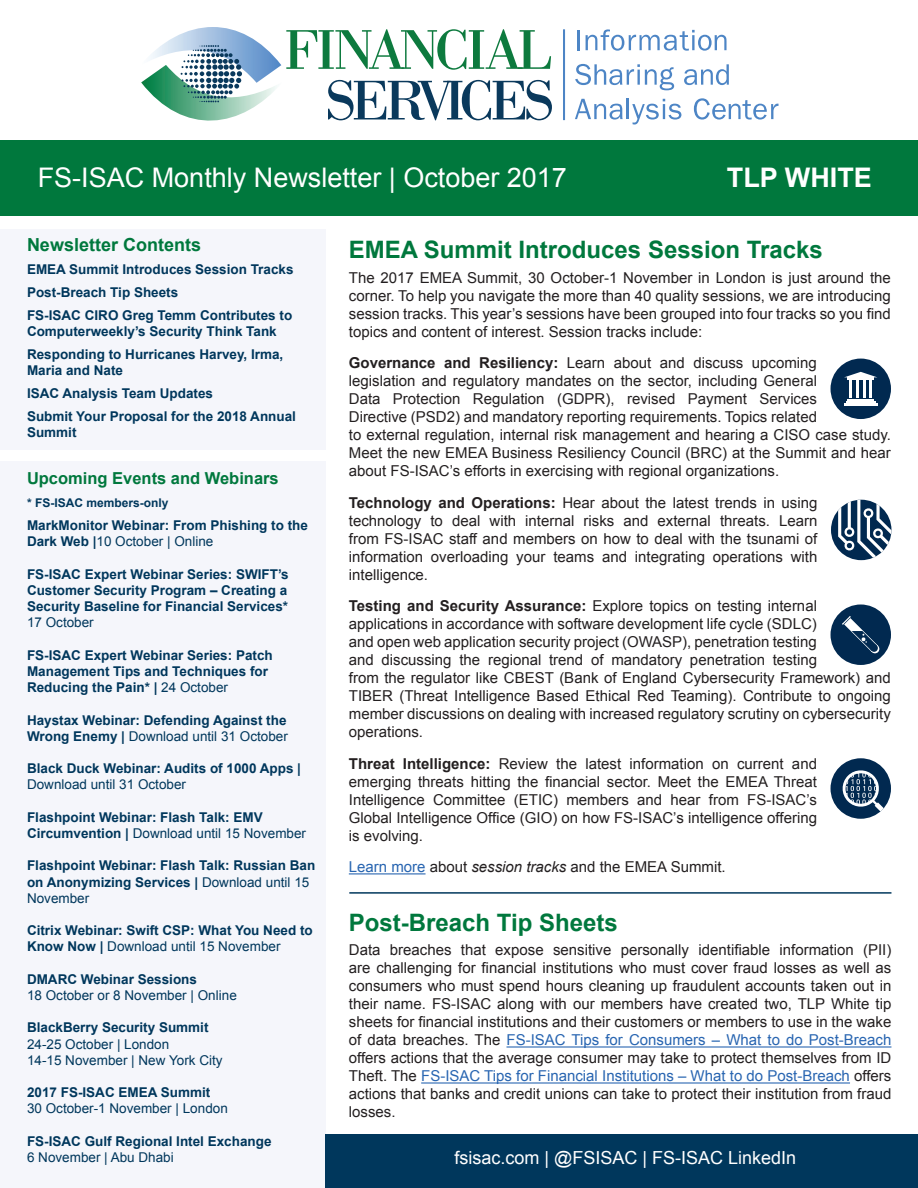
<style>
.page{position:relative;width:918px;height:1188px;background:#fff}
.page>*{position:absolute;margin:0;border:0;box-sizing:border-box;transform-origin:0 0}
.t1{font:27px "Arial";color:#fff}
.t2{font:700 27px "Arial";color:#fff}
.t3{font:700 24px "Arial";color:#00783d}
.t4{font:18px "Arial";color:#fff}
.t5{font:700 18px "Arial";color:#00783d}
.t6{font:700 16.5px "Arial";color:#00783d}
.t7{font:15px/18px "Arial";color:#231f20;text-align:justify}
.t8{font:700 13.5px/16.2px "Arial";color:#00375c}
.t9{font:13.5px/16.2px "Arial";color:#00375c}
.t10{font:700 12px "Arial";color:#00375c}
.s1{font-weight:400}
.s2{font-weight:700}
.s3{color:#2865b1}
.s4{font-style:italic}
</style>
<div class="page">
<svg style="left:141px;top:27px;width:411px;height:94px"></svg>
<hr style="left:563px;top:29px;width:2px;height:91px;background:#4d85c5">
<hr style="left:577px;top:30px;width:3px;height:20px;background:#4d85c5">
<svg style="left:586px;top:29px;width:141px;height:22px"></svg>
<svg style="left:575px;top:64px;width:99px;height:26px"></svg>
<svg style="left:684px;top:64px;width:45px;height:21px"></svg>
<svg style="left:575px;top:99px;width:48px;height:21px"></svg>
<hr style="left:627px;top:99px;width:2px;height:20px;background:#4d85c5">
<svg style="left:632px;top:99px;width:49px;height:26px"></svg>
<svg style="left:694px;top:98px;width:85px;height:22px"></svg>
<div style="left:0;top:140px;width:918px;height:75px;background:#00783d"></div>
<div style="left:0;top:461px;width:325px;height:727px;background:#f5f6fb"></div>
<div style="left:0;top:229px;width:325px;height:220px;background:#f5f6fb"></div>
<hr style="left:349px;top:873px;width:77px;height:1px;background:#2865b1">
<div style="left:831px;top:359px;width:60px;height:60px;background:#012950;border-radius:50%"></div>
<hr style="left:849px;top:381px;width:3px;height:17px;background:#fff">
<hr style="left:863px;top:381px;width:3px;height:17px;background:#fff">
<hr style="left:856px;top:381px;width:3px;height:17px;background:#fff">
<hr style="left:869px;top:381px;width:3px;height:17px;background:#fff">
<hr style="left:848px;top:377px;width:26px;height:2px;background:#fff">
<hr style="left:848px;top:400px;width:26px;height:2px;background:#fff">
<hr style="left:846px;top:402px;width:30px;height:2px;background:#fff">
<hr style="left:844px;top:404px;width:34px;height:2px;background:#fff">
<svg style="left:845px;top:372px;width:31px;height:5px"></svg>
<div style="left:831px;top:500px;width:60px;height:60px;background:#012950;border-radius:50%"></div>
<svg style="left:838px;top:500px;width:53px;height:58px"></svg>
<div style="left:831px;top:605px;width:60px;height:60px;background:#012950;border-radius:50%"></div>
<svg style="left:842px;top:616px;width:38px;height:38px"></svg>
<div style="left:831px;top:758px;width:60px;height:61px;background:#012950;border-radius:50%"></div>
<svg style="left:842px;top:770px;width:42px;height:41px"></svg>
<hr style="left:349px;top:892px;width:542px;height:2px;background:#00375c">
<hr style="left:507px;top:1046px;width:384px;height:2px;background:#2865b1">
<hr style="left:421px;top:1082px;width:429px;height:2px;background:#2865b1">
<div style="left:325px;top:1134px;width:593px;height:54px;background:#00375c"></div>
<h1 class="t1" style="left:38px;top:160px;width:531px">FS-ISAC Monthly Newsletter | October 2017</h1>
<h1 class="t2" style="left:727px;top:160px;width:147px">TLP WHITE</h1>
<p class="t5" style="left:27px;top:233px;width:176px">Newsletter Contents</p>
<p class="t8" style="left:27px;top:258px;width:268px;line-height:23px">EMEA Summit Introduces Session Tracks<br>Post-Breach Tip Sheets<br>FS-ISAC CIRO Greg Temm Contributes to</p>
<p class="t8" style="left:27px;top:320px;width:258px;line-height:23px">Computerweekly’s Security Think Tank<br>Responding to Hurricanes Harvey, Irma,</p>
<p class="t8" style="left:27px;top:359px;width:271px;line-height:23px">Maria and Nate<br>ISAC Analysis Team Updates<br>Submit Your Proposal for the 2018 Annual</p>
<p class="t8" style="left:27px;top:425px;width:51px">Summit</p>
<p class="t6" style="left:27px;top:468px;width:253px">Upcoming Events and Webinars</p>
<p class="t10" style="left:27px;top:495px;width:143px">* FS-ISAC members-only</p>
<p class="t8" style="left:27px;top:518px;width:283px">MarkMonitor Webinar: From Phishing to the<br>Dark Web |<span class="s1">10 October | Online</span></p>
<p class="t8" style="left:27px;top:566px;width:263px;text-align:justify">FS-ISAC Expert Webinar Series: SWIFT’s Customer Security Program – Creating a Security Baseline for Financial Services*</p>
<p class="t9" style="left:27px;top:615px;width:68px">17 October</p>
<p class="t8" style="left:27px;top:647px;width:247px">FS-ISAC Expert Webinar Series: Patch<br>Management Tips and Techniques for<br>Reducing the Pain* | <span class="s1">24 October</span></p>
<p class="t8" style="left:27px;top:712px;width:262px">Haystax Webinar: Defending Against the<br>Wrong Enemy | <span class="s1">Download until 31 October</span></p>
<p class="t8" style="left:27px;top:761px;width:276px">Black Duck Webinar: Audits of 1000 Apps |</p>
<p class="t9" style="left:27px;top:777px;width:161px">Download until 31 October</p>
<p class="t8" style="left:27px;top:809px;width:281px">Flashpoint Webinar: Flash Talk: EMV<br>Circumvention | <span class="s1">Download until 15 November</span></p>
<p class="t8" style="left:27px;top:858px;width:290px">Flashpoint Webinar: Flash Talk: Russian Ban on Anonymizing Services | <span class="s1">Download until 15<br>November</span></p>
<p class="t8" style="left:27px;top:923px;width:287px">Citrix Webinar: Swift CSP: What You Need to<br>Know Now | <span class="s1">Download until 15 November</span></p>
<p class="t8" style="left:27px;top:971px;width:172px">DMARC Webinar Sessions</p>
<p class="t9" style="left:27px;top:987px;width:211px">18 October or 8 November | Online</p>
<p class="t8" style="left:27px;top:1020px;width:183px">BlackBerry Security Summit</p>
<p class="t9" style="left:27px;top:1036px;width:197px">24-25 October | London<br>14-15 November | New York City</p>
<p class="t8" style="left:27px;top:1085px;width:185px">2017 FS-ISAC EMEA Summit</p>
<p class="t9" style="left:27px;top:1101px;width:202px">30 October-1 November | London</p>
<p class="t8" style="left:27px;top:1133px;width:246px">FS-ISAC Gulf Regional Intel Exchange</p>
<p class="t9" style="left:27px;top:1149px;width:148px">6 November | Abu Dhabi</p>
<h2 class="t3" style="left:349px;top:234px;width:475px">EMEA Summit Introduces Session Tracks</h2>
<p class="t7" style="left:349px;top:269px;width:544px">The 2017 EMEA Summit, 30 October-1 November in London is just around the corner. To help you navigate the more than 40 quality sessions, we are introducing session tracks. This year’s sessions have been grouped into four tracks so you find topics and content of interest. Session tracks include:</p>
<p class="t7" style="left:349px;top:354px;width:544px;text-align:left"><span class="s2">Governance and Resiliency:</span> Learn about and discuss upcoming<br>legislation and regulatory mandates on the sector, including General<br>Data Protection Regulation (GDPR), revised Payment Services<br>Directive (PSD2) and mandatory reporting requirements. Topics related<br>to external regulation, internal risk management and hearing a CISO case study.<br>Meet the new EMEA Business Resiliency Council (BRC) at the Summit and hear about FS-ISAC’s efforts in exercising with regional organizations.</p>
<p class="t7" style="left:349px;top:494px;width:470px"><span class="s2">Technology and Operations:</span> Hear about the latest trends in using technology to deal with internal risks and external threats. Learn from FS-ISAC staff and members on how to deal with the tsunami of information overloading your teams and integrating operations with intelligence.</p>
<p class="t7" style="left:349px;top:597px;width:544px;text-align:left"><span class="s2">Testing and Security Assurance:</span> Explore topics on testing internal applications in accordance with software development life cycle (SDLC)<br>and open web application security project (OWASP), penetration testing<br>and discussing the regional trend of mandatory penetration testing<br>from the regulator like CBEST (Bank of England Cybersecurity Framework) and TIBER (Threat Intelligence Based Ethical Red Teaming). Contribute to ongoing member discussions on dealing with increased regulatory scrutiny on cybersecurity operations.</p>
<p class="t7" style="left:349px;top:755px;width:470px"><span class="s2">Threat Intelligence:</span> Review the latest information on current and emerging threats hitting the financial sector. Meet the EMEA Threat Intelligence Committee (ETIC) members and hear from FS-ISAC’s Global Intelligence Office (GIO) on how FS-ISAC’s intelligence offering is evolving.</p>
<p class="t7" style="left:349px;top:858px;width:378px"><span class="s3">Learn more</span> about <span class="s4">session tracks</span> and the EMEA Summit.</p>
<h2 class="t3" style="left:349px;top:906px;width:270px">Post-Breach Tip Sheets</h2>
<p class="t7" style="left:349px;top:941px;width:544px">Data breaches that expose sensitive personally identifiable information (PII) are challenging for financial institutions who must cover fraud losses as well as consumers who must spend hours cleaning up fraudulent accounts taken out in their name. FS-ISAC along with our members have created two, TLP White tip sheets for financial institutions and their customers or members to use in the wake of data breaches. The <span class="s3">FS-ISAC Tips for Consumers – What to do Post-Breach </span>offers actions that the average consumer may take to protect themselves from ID Theft. The <span class="s3">FS-ISAC Tips for Financial Institutions – What to do Post-Breach</span> offers actions that banks and credit unions can take to protect their institution from fraud losses.</p>
<p class="t4" style="left:454px;top:1146px;width:343px">fsisac.com | @FSISAC | FS-ISAC LinkedIn</p>
</div>
